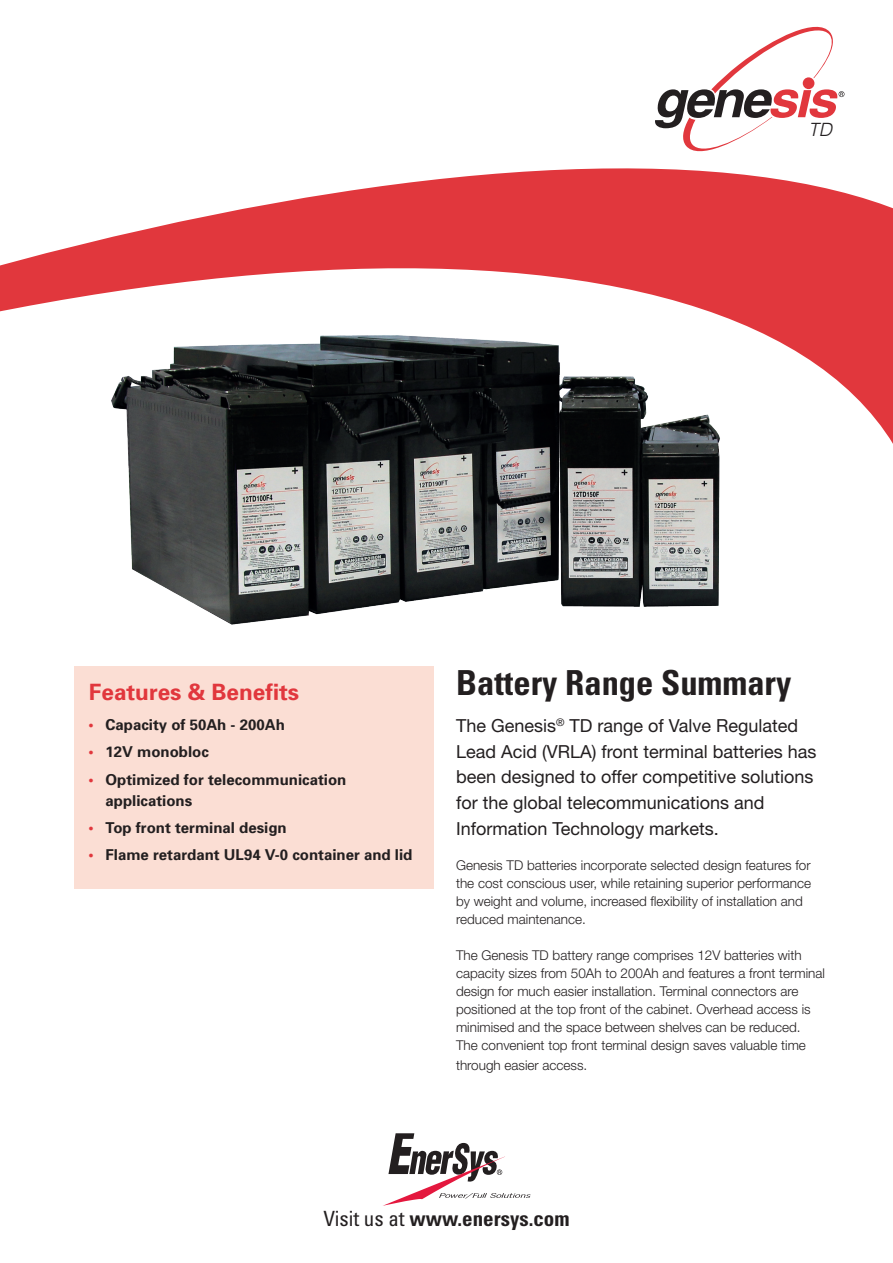
<style>
.page{position:relative;width:893px;height:1263px;background:#fff}
.page>*{position:absolute;margin:0;border:0;box-sizing:border-box;transform-origin:0 0}
.t1{font:700 condensed 34.5px "Univers";color:#231f20}
.t2{font:700 22.5px "Univers";color:#e1373d}
.t3{font:700 condensed 21px "Univers";color:#231f20}
.t4{font:italic 300 18.3px "Helvetica";color:#231f20}
.t5{font:18px/25.5px "Helvetica Neue LT";color:#231f20}
.t6{font:700 15px/21px "Univers";color:#231f20}
.t7{font:300 13.5px/18px "Helvetica Neue LT";color:#231f20}
.s1{color:#e1373d}
.s2{font-weight:400}
</style>
<div class="page">
<svg style="left:743px;top:26px;width:90px;height:35px"></svg>
<div style="left:74px;top:666px;width:360px;height:223px;background:#fbded4"></div>
<svg style="left:0;top:61px;width:893px;height:383px"></svg>
<svg style="left:383px;top:1133px;width:148px;height:73px"></svg>
<img style="left:89px;top:313px;width:661px;height:312px">
<h3 class="t4" style="left:809px;top:114px;width:25px">TD</h3>
<h2 class="t2" style="left:89px;top:678px;width:212px">Features &amp; Benefits</h2>
<p class="t6" style="left:89px;top:713px;width:198px"><span class="s1">•</span> Capacity of 50Ah - 200Ah</p>
<p class="t6" style="left:89px;top:741px;width:122px"><span class="s1">•</span> 12V monobloc</p>
<p class="t6" style="left:106px;top:768px;width:242px;text-indent:-17px"><span class="s1">•</span> Optimized for telecommunication applications</p>
<p class="t6" style="left:89px;top:817px;width:200px"><span class="s1">•</span> Top front terminal design</p>
<p class="t6" style="left:89px;top:844px;width:325px"><span class="s1">•</span> Flame retardant UL94 V-0 container and lid</p>
<h1 class="t1" style="left:456px;top:661px;width:337px">Battery Range Summary</h1>
<h3 class="t5" style="left:456px;top:713px;width:362px">The Genesis<sup>®</sup> TD range of Valve Regulated Lead Acid (VRLA) front terminal batteries has been designed to offer competitive solutions for the global telecommunications and Information Technology markets.</h3>
<p class="t7" style="left:456px;top:856px;width:357px">Genesis TD batteries incorporate selected design features for the cost conscious user, while retaining superior performance by weight and volume, increased flexibility of installation and reduced maintenance.</p>
<p class="t7" style="left:456px;top:946px;width:370px">The Genesis TD battery range comprises 12V batteries with capacity sizes from 50Ah to 200Ah and features a front terminal design for much easier installation. Terminal connectors are positioned at the top front of the cabinet. Overhead access is minimised and the space between shelves can be reduced.<br>The convenient top front terminal design saves valuable time</p>
<p class="t7" style="left:456px;top:1056px;width:133px">through easier access.</p>
<h3 class="t3" style="left:323px;top:1206px;width:248px"><span class="s2">Visit us at</span> www.enersys.com</h3>
</div>
